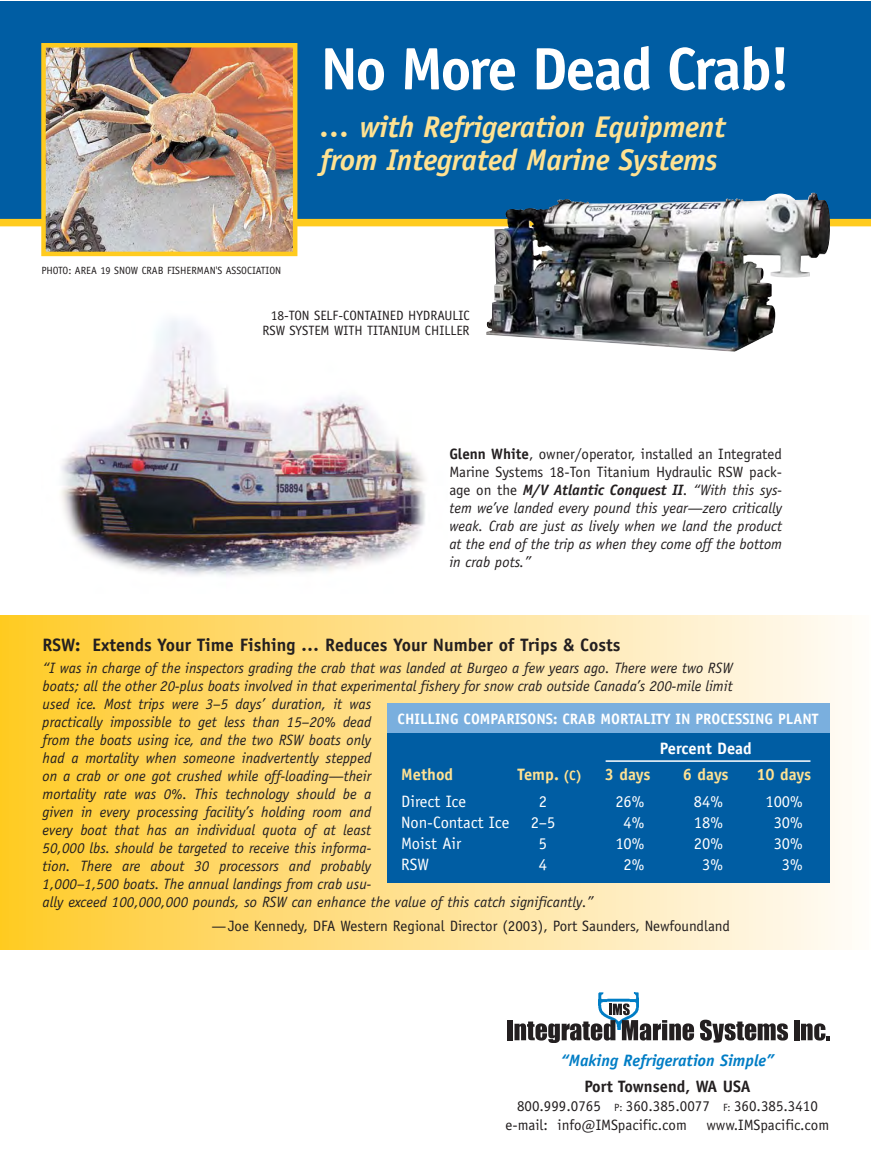
<style>
.page{position:relative;width:871px;height:1170px;background:#fff}
.page>*{position:absolute;margin:0;border:0;box-sizing:border-box;transform-origin:0 0}
.t1{font:700 60px "Officina Sans";letter-spacing:-.045em;color:#fff}
.t2{font:italic 700 30px/33px "Officina Sans";letter-spacing:-.01em;color:#ffe292}
.t3{font:700 18px "Officina Sans";color:#231f20}
.t4{font:16.5px "Officina Sans";color:#fff}
.t5{font:700 16.5px "Officina Sans";color:#ffe292}
.t6{font:italic 700 16.5px "Officina Sans";color:#007dc5}
.t7{font:700 16.5px "Officina Sans";color:#231f20}
.t8{font:700 16.5px "Officina Sans";color:#fff}
.t9{font:italic 15px/18px "Officina Sans";color:#231f20}
.t10{font:15px/18.8px "Officina Sans";color:#231f20}
.t11{font:700 15px "Officina Sans";color:#fff}
.t12{font:13.5px/15px "Officina Sans";color:#231f20;text-align:right}
.t13{font:10.5px "Officina Sans";color:#231f20}
.s1{font-weight:700;font-style:normal}
.s2{font-style:normal}
.s3{font-weight:700}
.s4{font-size:13.5px}
.s5{font-size:10.5px}
</style>
<div class="page">
<img style="left:61px;top:319px;width:364px;height:257px">
<div style="left:0;top:615px;width:870px;height:334px;background:linear-gradient(to right,#ffca2d,#fffbfb)"></div>
<div style="left:0;top:2px;width:870px;height:221px;background:#005da3"></div>
<div style="left:0;top:219px;width:870px;height:7px;background:#ffcb1f"></div>
<div style="left:387px;top:703px;width:443px;height:180px;background:#005da3"></div>
<img style="left:598px;top:993px;width:40px;height:10px">
<div style="left:507px;top:1020px;width:5px;height:20px;background:#231f20"></div>
<svg style="left:514px;top:1003px;width:180px;height:39px"></svg>
<svg style="left:700px;top:1019px;width:88px;height:23px"></svg>
<div style="left:794px;top:1020px;width:5px;height:20px;background:#231f20"></div>
<svg style="left:801px;top:1023px;width:28px;height:17px"></svg>
<div style="left:387px;top:703px;width:443px;height:29px;background:#7aafde"></div>
<img style="left:46px;top:48px;width:246px;height:203px">
<div style="left:41px;top:43px;width:256px;height:213px;border:4px solid #ffcb1f"></div>
<img style="left:486px;top:193px;width:344px;height:159px">
<hr style="left:605px;top:760px;width:205px;height:2px;background:#fff">
<p class="t13" style="left:41px;top:266px;width:241px">PHOTO: AREA 19 SNOW CRAB FISHERMAN'S ASSOCIATION</p>
<h1 class="t1" style="left:320px;top:46px;width:471px">No More Dead Crab!</h1>
<h2 class="t2" style="left:320px;top:113px;width:407px">… with Refrigeration Equipment from Integrated Marine Systems</h2>
<p class="t12" style="left:262px;top:309px;width:209px">18-TON SELF-CONTAINED HYDRAULIC<br>RSW SYSTEM WITH TITANIUM CHILLER</p>
<p class="t9" style="left:449px;top:446px;width:334px;text-align:justify"><span class="s1">Glenn White</span><span class="s2">, owner/operator, installed an Integrated Marine Systems 18-Ton Titanium Hydraulic RSW pack&shy;age on the</span> <span class="s3">M/V Atlantic Conquest II</span><span class="s2">.</span> “With this sys&shy;tem we’ve landed every pound this year—zero critically weak. Crab are just as lively when we land the product at the end of the trip as when they come off the bottom in crab pots.”</p>
<p class="t3" style="left:43px;top:638px;width:579px">RSW: Extends Your Time Fishing … Reduces Your Number of Trips &amp; Costs</p>
<p class="t9" style="left:43px;top:660px;width:691px">“I was in charge of the inspectors grading the crab that was landed at Burgeo a few years ago. There were two RSW boats; all the other 20-plus boats involved in that experimental fishery for snow crab outside Canada’s 200-mile limit used ice. Most trips were 3–5 days’ duration, it was<br>practically impossible to get less than 15–20% dead<br>from the boats using ice, and the two RSW boats only<br>had a mortality when someone inadvertently stepped<br>on a crab or one got crushed while off-loading—their<br>mortality rate was 0%. This technology should be a<br>given in every processing facility’s holding room and<br>every boat that has an individual quota of at least<br>50,000 lbs. should be targeted to receive this informa-<br>tion. There are about 30 processors and probably<br>1,000–1,500 boats. The annual landings from crab usu-<br>ally exceed 100,000,000 pounds, so RSW can enhance the value of this catch significantly.”</p>
<p class="t10" style="left:211px;top:917px;width:520px">—Joe Kennedy, DFA Western Regional Director (2003), Port Saunders, Newfoundland</p>
<p class="t11" style="left:397px;top:713px;width:422px">CHILLING COMPARISONS: CRAB MORTALITY IN PROCESSING PLANT</p>
<p class="t8" style="left:659px;top:742px;width:93px">Percent Dead</p>
<p class="t5" style="left:401px;top:768px;width:53px">Method</p>
<p class="t5" style="left:517px;top:768px;width:66px">Temp. <span class="s4">(C)</span></p>
<p class="t5" style="left:605px;top:767px;width:47px">3 days</p>
<p class="t5" style="left:683px;top:767px;width:47px">6 days</p>
<p class="t5" style="left:756px;top:767px;width:56px">10 days</p>
<p class="t4" style="left:401px;top:794px;width:66px">Direct Ice</p>
<p class="t4" style="left:539px;top:794px;width:10px">2</p>
<p class="t4" style="left:615px;top:794px;width:31px">26%</p>
<p class="t4" style="left:694px;top:794px;width:31px">84%</p>
<p class="t4" style="left:765px;top:794px;width:39px">100%</p>
<p class="t4" style="left:401px;top:815px;width:110px">Non-Contact Ice</p>
<p class="t4" style="left:530px;top:815px;width:26px">2–5</p>
<p class="t4" style="left:623px;top:815px;width:22px">4%</p>
<p class="t4" style="left:694px;top:815px;width:31px">18%</p>
<p class="t4" style="left:773px;top:815px;width:31px">30%</p>
<p class="t4" style="left:401px;top:837px;width:62px">Moist Air</p>
<p class="t4" style="left:539px;top:837px;width:10px">5</p>
<p class="t4" style="left:615px;top:837px;width:31px">10%</p>
<p class="t4" style="left:694px;top:837px;width:31px">20%</p>
<p class="t4" style="left:773px;top:837px;width:31px">30%</p>
<p class="t4" style="left:401px;top:858px;width:29px">RSW</p>
<p class="t4" style="left:539px;top:858px;width:10px">4</p>
<p class="t4" style="left:623px;top:858px;width:22px">2%</p>
<p class="t4" style="left:702px;top:858px;width:22px">3%</p>
<p class="t4" style="left:781px;top:858px;width:22px">3%</p>
<p class="t6" style="left:560px;top:1054px;width:215px">“Making Refrigeration Simple”</p>
<p class="t7" style="left:584px;top:1079px;width:168px">Port Townsend, WA USA</p>
<p class="t10" style="left:505px;top:1098px;width:314px;text-indent:11px">800.999.0765 <span class="s5">P:</span> 360.385.0077 <span class="s5">F:</span> 360.385.3410 e-mail: info@IMSpacific.com</p>
<p class="t10" style="left:706px;top:1116px;width:124px">www.IMSpacific.com</p>
</div>
